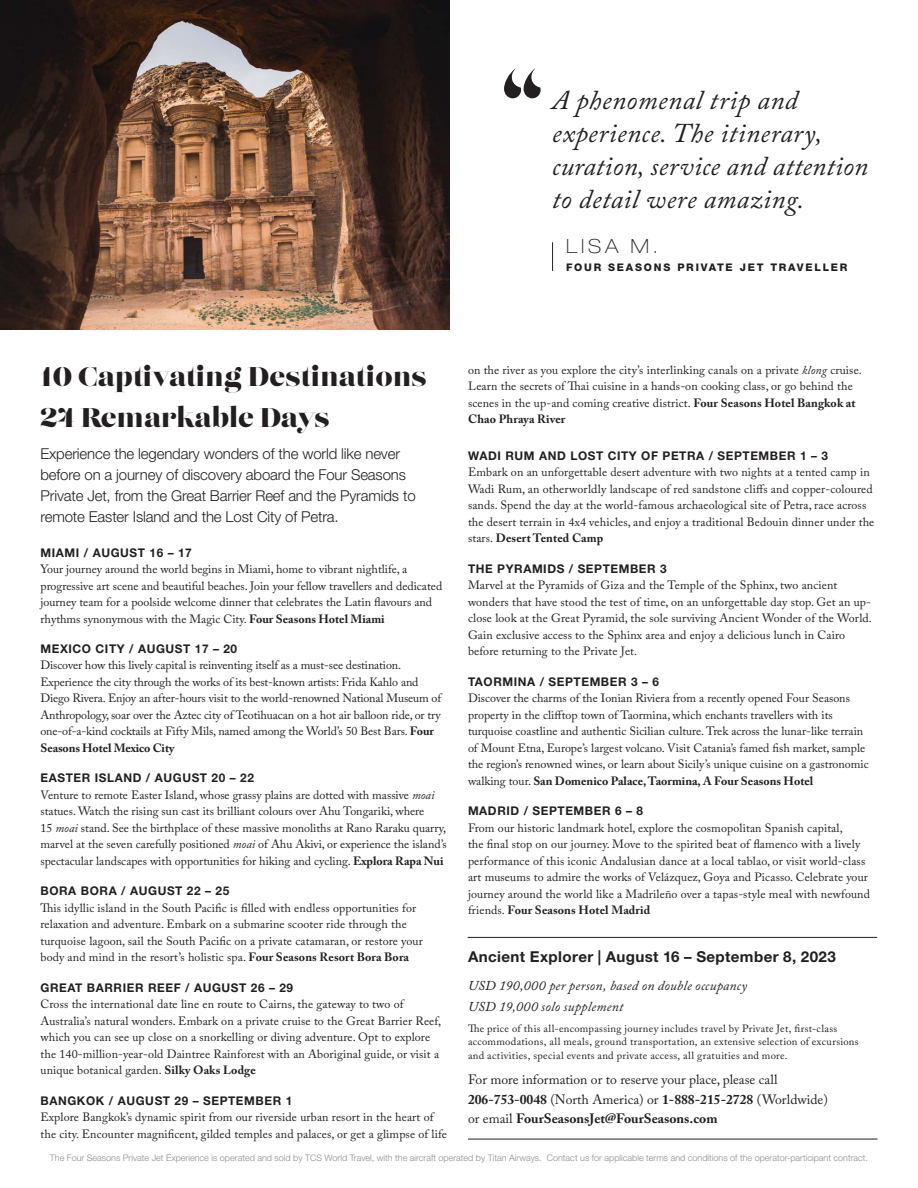
<style>
.page{position:relative;width:918px;height:1188px;background:#fff}
.page>*{position:absolute;margin:0;border:0;box-sizing:border-box;transform-origin:0 0}
.t1{font:italic 27px/33px "Adobe Caslon Pro";letter-spacing:.02em;color:#231f20}
.t2{font:27px/40.5px "Lust Display Didone";letter-spacing:.01em;color:#231f20}
.t3{font:100 expanded 19.5px "Helvetica Neue LT Pro";color:#231f20}
.t4{font:300 15px/21px "Helvetica Neue LT Std";letter-spacing:-.01em;color:#231f20}
.t5{font:700 15px "Helvetica Neue LT Std";letter-spacing:.025em;color:#231f20}
.t6{font:13.5px/19.5px "Adobe Caslon Pro";color:#231f20}
.t7{font:italic 13.5px/21px "Adobe Caslon Pro";letter-spacing:.02em;color:#231f20}
.t8{font:12px/16.5px "Adobe Caslon Pro";letter-spacing:.01em;color:#231f20}
.t9{font:12px/16.5px "Adobe Caslon Pro";letter-spacing:-.01em;color:#231f20}
.t10{font:700 12px "Helvetica Neue LT Std";letter-spacing:.05em;color:#231f20}
.t11{font:10.5px/13.5px "Adobe Caslon Pro";letter-spacing:.03em;color:#231f20}
.t12{font:800 10.5px "Helvetica Neue LT Pro";letter-spacing:.17em;color:#231f20}
.t13{font:300 9px "Helvetica Neue LT Std";color:#8a8d8f}
.s1{font-weight:700}
.s2{font-style:italic}
</style>
<div class="page">
<svg style="left:504px;top:69px;width:37px;height:29px"></svg>
<svg style="left:552px;top:242px;width:1px;height:29px"></svg>
<img style="left:0;top:0;width:450px;height:329px">
<hr style="left:468px;top:937px;width:409px;height:1px;background:#231f20">
<hr style="left:468px;top:1139px;width:410px;height:1px;background:#231f20">
<p class="t1" style="left:552px;top:83px;width:318px">A phenomenal trip and experience. The itinerary, curation, service and attention to detail were amazing.</p>
<p class="t3" style="left:566px;top:234px;width:93px">LISA M.</p>
<p class="t12" style="left:566px;top:261px;width:283px">FOUR SEASONS PRIVATE JET TRAVELLER</p>
<h2 class="t2" style="left:40px;top:358px;width:387px">10 Captivating Destinations<br>24 Remarkable Days</h2>
<p class="t4" style="left:40px;top:442px;width:377px">Experience the legendary wonders of the world like never before on a journey of discovery aboard the Four Seasons Private Jet, from the Great Barrier Reef and the Pyramids to remote Easter Island and the Lost City of Petra.</p>
<p class="t10" style="left:40px;top:545px;width:153px">MIAMI / AUGUST 16 – 17</p>
<p class="t8" style="left:40px;top:561px;width:403px">Your journey around the world begins in Miami, home to vibrant nightlife, a progressive art scene and beautiful beaches. Join your fellow travellers and dedicated journey team for a poolside welcome dinner that celebrates the Latin flavours and rhythms synonymous with the Magic City. <span class="s1">Four Seasons Hotel Miami</span></p>
<p class="t10" style="left:40px;top:641px;width:198px">MEXICO CITY / AUGUST 17 – 20</p>
<p class="t9" style="left:40px;top:657px;width:402px">Discover how this lively capital is reinventing itself as a must-see destination.<br>Experience the city through the works of its best-known artists: Frida Kahlo and Diego Rivera. Enjoy an after-hours visit to the world-renowned National Museum of Anthropology, soar over the Aztec city of Teotihuacan on a hot air balloon ride, or try one-of-a-kind cocktails at Fifty Mils, named among the World’s 50 Best Bars. <span class="s1">Four Seasons Hotel Mexico City</span></p>
<p class="t10" style="left:40px;top:771px;width:215px">EASTER ISLAND / AUGUST 20 – 22</p>
<p class="t8" style="left:40px;top:787px;width:408px">Venture to remote Easter Island, whose grassy plains are dotted with massive <span class="s2">moai </span>statues. Watch the rising sun cast its brilliant colours over Ahu Tongariki, where<br>15 <span class="s2">moai</span> stand. See the birthplace of these massive monoliths at Rano Raraku quarry, marvel at the seven carefully positioned <span class="s2">moai</span> of Ahu Akivi, or experience the island’s spectacular landscapes with opportunities for hiking and cycling. <span class="s1">Explora Rapa Nui</span></p>
<p class="t10" style="left:40px;top:884px;width:190px">BORA BORA / AUGUST 22 – 25</p>
<p class="t8" style="left:40px;top:900px;width:384px">This idyllic island in the South Pacific is filled with endless opportunities for relaxation and adventure. Embark on a submarine scooter ride through the turquoise lagoon, sail the South Pacific on a private catamaran, or restore your body and mind in the resort’s holistic spa. <span class="s1">Four Seasons Resort Bora Bora</span></p>
<p class="t10" style="left:40px;top:980px;width:254px">GREAT BARRIER REEF / AUGUST 26 – 29</p>
<p class="t8" style="left:40px;top:996px;width:402px">Cross the international date line en route to Cairns, the gateway to two of Australia’s natural wonders. Embark on a private cruise to the Great Barrier Reef, which you can see up close on a snorkelling or diving adventure. Opt to explore the 140-million-year-old Daintree Rainforest with an Aboriginal guide, or visit a unique botanical garden. <span class="s1">Silky Oaks Lodge</span></p>
<p class="t10" style="left:40px;top:1093px;width:253px">BANGKOK / AUGUST 29 – SEPTEMBER 1</p>
<p class="t8" style="left:40px;top:1109px;width:408px">Explore Bangkok’s dynamic spirit from our riverside urban resort in the heart of the city. Encounter magnificent, gilded temples and palaces, or get a glimpse of life</p>
<p class="t8" style="left:468px;top:361px;width:395px">on the river as you explore the city’s interlinking canals on a private <span class="s2">klong</span> cruise.<br>Learn the secrets of Thai cuisine in a hands-on cooking class, or go behind the scenes in the up-and coming creative district. <span class="s1">Four Seasons Hotel Bangkok at Chao Phraya River</span></p>
<h3 class="t10" style="left:468px;top:448px;width:362px">WADI RUM AND LOST CITY OF PETRA / SEPTEMBER 1 – 3</h3>
<p class="t8" style="left:468px;top:464px;width:408px">Embark on an unforgettable desert adventure with two nights at a tented camp in Wadi Rum, an otherworldly landscape of red sandstone cliffs and copper-coloured sands. Spend the day at the world-famous archaeological site of Petra, race across the desert terrain in 4x4 vehicles, and enjoy a traditional Bedouin dinner under the stars. <span class="s1">Desert Tented Camp</span></p>
<h3 class="t10" style="left:468px;top:561px;width:200px">THE PYRAMIDS / SEPTEMBER 3</h3>
<p class="t8" style="left:468px;top:577px;width:406px">Marvel at the Pyramids of Giza and the Temple of the Sphinx, two ancient wonders that have stood the test of time, on an unforgettable day stop. Get an up&shy;close look at the Great Pyramid, the sole surviving Ancient Wonder of the World.<br>Gain exclusive access to the Sphinx area and enjoy a delicious lunch in Cairo before returning to the Private Jet.</p>
<h3 class="t10" style="left:468px;top:674px;width:193px">TAORMINA / SEPTEMBER 3 – 6</h3>
<p class="t8" style="left:468px;top:690px;width:402px">Discover the charms of the Ionian Riviera from a recently opened Four Seasons property in the clifftop town of Taormina, which enchants travellers with its turquoise coastline and authentic Sicilian culture. Trek across the lunar-like terrain of Mount Etna, Europe’s largest volcano. Visit Catania’s famed fish market, sample the region’s renowned wines, or learn about Sicily’s unique cuisine on a gastronomic walking tour. <span class="s1">San Domenico Palace, Taormina, A Four Seasons Hotel</span></p>
<h3 class="t10" style="left:468px;top:803px;width:177px">MADRID / SEPTEMBER 6 – 8</h3>
<p class="t8" style="left:468px;top:819px;width:404px">From our historic landmark hotel, explore the cosmopolitan Spanish capital,<br>the final stop on our journey. Move to the spirited beat of flamenco with a lively performance of this iconic Andalusian dance at a local tablao, or visit world-class art museums to admire the works of Velázquez, Goya and Picasso. Celebrate your journey around the world like a Madrileño over a tapas-style meal with newfound friends. <span class="s1">Four Seasons Hotel Madrid</span></p>
<h2 class="t5" style="left:468px;top:947px;width:369px">Ancient Explorer | August 16 – September 8, 2023</h2>
<p class="t7" style="left:468px;top:975px;width:281px">USD 190,000 per person, based on double occupancy<br>USD 19,000 solo supplement</p>
<p class="t11" style="left:468px;top:1021px;width:392px">The price of this all-encompassing journey includes travel by Private Jet, first-class accommodations, all meals, ground transportation, an extensive selection of excursions and activities, special events and private access, all gratuities and more.</p>
<p class="t6" style="left:468px;top:1070px;width:361px">For more information or to reserve your place, please call<br><span class="s1">206-753-0048</span> (North America) or <span class="s1">1-888-215-2728</span> (Worldwide) or email <span class="s1">FourSeasonsJet@FourSeasons.com</span></p>
<p class="t13" style="left:50px;top:1153px;width:820px">The Four Seasons Private Jet Experience is operated and sold by TCS World Travel, with the aircraft operated by Titan Airways. Contact us for applicable terms and conditions of the operator-participant contract.</p>
</div>
